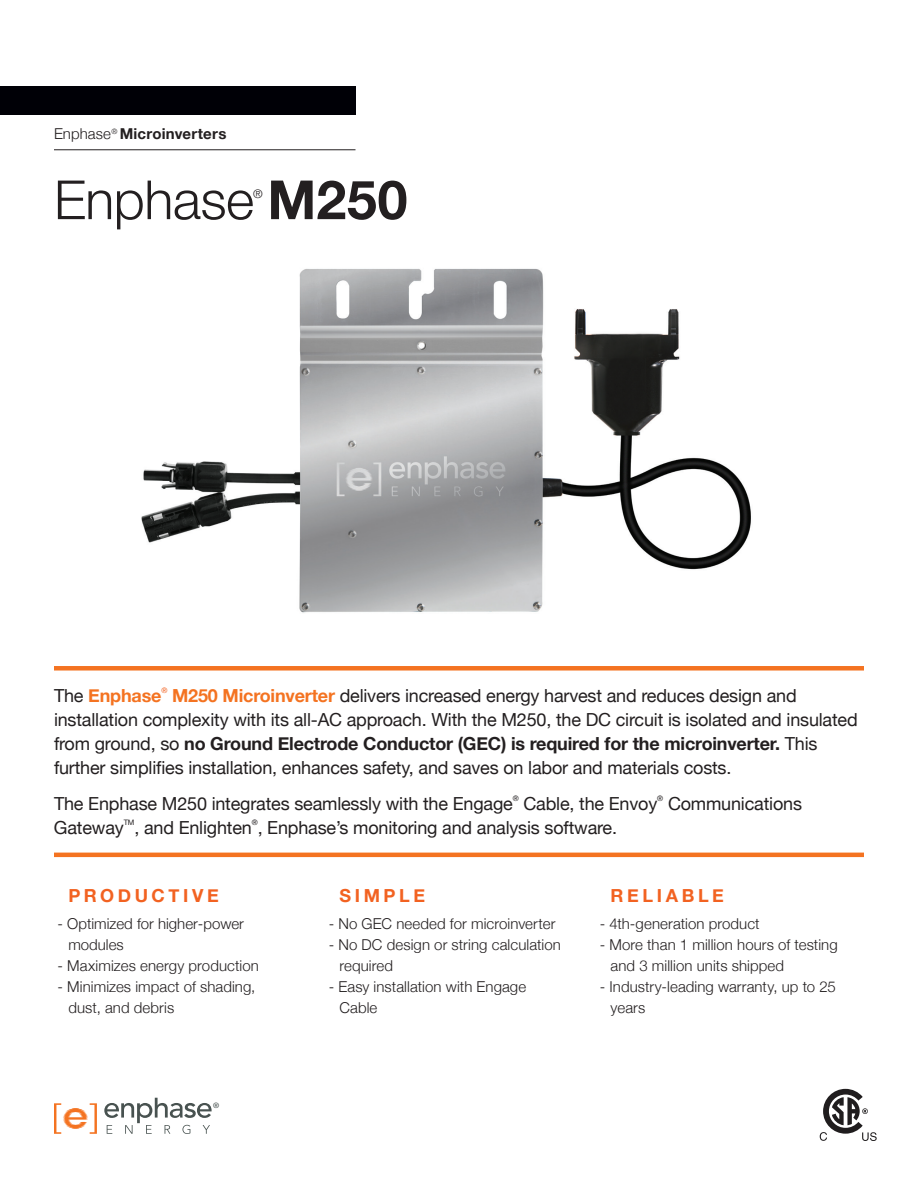
<style>
.page{position:relative;width:918px;height:1188px;background:#fff}
.page>*{position:absolute;margin:0;border:0;box-sizing:border-box;transform-origin:0 0}
.t1{font:300 54px "Helvetica Neue";letter-spacing:-.01em;color:#231f20}
.t2{font:18px/24px "Helvetica Neue";letter-spacing:-.01em;color:#231f20}
.t3{font:700 18px "Helvetica Neue";letter-spacing:.2em;color:#f26221}
.t4{font:700 18px "Helvetica Neue";letter-spacing:-.01em;color:#f47321}
.t5{font:300 15px/21px "Helvetica Neue";letter-spacing:.005em;color:#231f20}
.t6{font:700 15px "Helvetica Neue";letter-spacing:.015em;color:#231f20}
.t7{font:300 12px "Helvetica Neue";color:#231f20}
.t8{font:7.5px "Helvetica Neue";color:#231f20}
.t9{font:500 7.5px "Helvetica Neue";color:#485250}
.t10{font:7.5px "Helvetica Neue";color:#f26221}
.s1{font-weight:300}
.s2{font-weight:700}
.s3{font-weight:400;color:#231f20}
.s4{font-weight:700;color:#f47321}
</style>
<div class="page">
<img style="left:141px;top:268px;width:610px;height:345px">
<div style="left:0;top:86px;width:356px;height:29px;background:#000006"></div>
<hr style="left:54px;top:149px;width:302px;height:1px;background:#231f20">
<svg style="left:104px;top:1098px;width:108px;height:36px"></svg>
<svg style="left:54px;top:1103px;width:43px;height:31px"></svg>
<div style="left:54px;top:666px;width:810px;height:5px;background:#f47321"></div>
<hr style="left:54px;top:853px;width:810px;height:4px;background:#f47321">
<svg style="left:820px;top:1089px;width:57px;height:52px"></svg>
<p class="t6" style="left:54px;top:128px;width:174px"><span class="s1">Enphase</span><sup>®</sup> Microinverters</p>
<h1 class="t1" style="left:54px;top:180px;width:355px">Enphase <span class="s2">M250</span></h1>
<p class="t7" style="left:253px;top:189px;width:11px">®</p>
<p class="t4" style="left:54px;top:688px;width:109px"><span class="s3">The</span> Enphase</p>
<p class="t10" style="left:161px;top:687px;width:7px">®</p>
<p class="t2" style="left:54px;top:685px;width:805px;text-indent:118px"><span class="s4">M250 Microinverter</span> delivers increased energy harvest and reduces design and installation complexity with its all-AC approach. With the M250, the DC circuit is isolated and insulated from ground, so <span class="s2">no Ground Electrode Conductor (GEC) is required for the microinverter.</span> This further simplifies installation, enhances safety, and saves on labor and materials costs.</p>
<p class="t2" style="left:54px;top:793px;width:460px">The Enphase M250 integrates seamlessly with the Engage</p>
<p class="t8" style="left:513px;top:795px;width:7px">®</p>
<p class="t2" style="left:523px;top:791px;width:135px">Cable, the Envoy</p>
<p class="t8" style="left:657px;top:795px;width:7px">®</p>
<p class="t2" style="left:668px;top:793px;width:136px">Communications</p>
<p class="t2" style="left:54px;top:817px;width:71px">Gateway</p>
<p class="t8" style="left:124px;top:819px;width:12px">TM</p>
<p class="t2" style="left:134px;top:817px;width:484px">, and Enlighten , Enphase’s monitoring and analysis software.</p>
<p class="t8" style="left:252px;top:819px;width:7px">®</p>
<p class="t3" style="left:68px;top:888px;width:152px">PRODUCTIVE</p>
<p class="t3" style="left:339px;top:888px;width:87px">SIMPLE</p>
<p class="t3" style="left:611px;top:888px;width:115px">RELIABLE</p>
<p class="t5" style="left:68px;top:915px;width:177px;text-indent:-11px">- Optimized for higher-power modules</p>
<p class="t5" style="left:58px;top:957px;width:203px">- Maximizes energy production</p>
<p class="t5" style="left:68px;top:978px;width:189px;text-indent:-11px">- Minimizes impact of shading, dust, and debris</p>
<p class="t5" style="left:329px;top:915px;width:228px">- No GEC needed for microinverter</p>
<p class="t5" style="left:339px;top:936px;width:223px;text-indent:-11px">- No DC design or string calculation required</p>
<p class="t5" style="left:339px;top:978px;width:188px;text-indent:-11px">- Easy installation with Engage<br>Cable</p>
<p class="t5" style="left:600px;top:915px;width:162px">- 4th-generation product</p>
<p class="t5" style="left:611px;top:936px;width:229px;text-indent:-11px">- More than 1 million hours of testing and 3 million units shipped</p>
<p class="t5" style="left:611px;top:978px;width:227px;text-indent:-11px">- Industry-leading warranty, up to 25 years</p>
<p class="t9" style="left:213px;top:1101px;width:8px">®</p>
</div>
